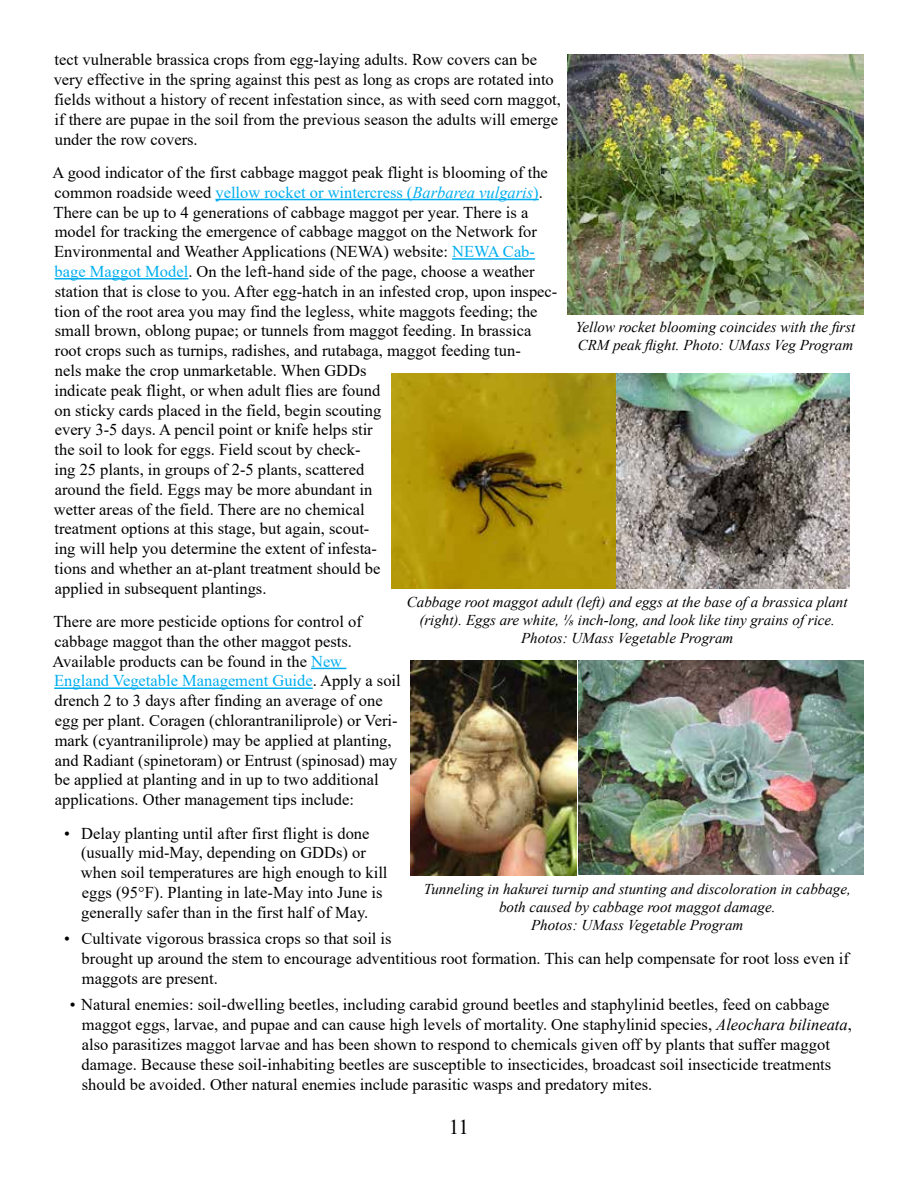
<style>
.page{position:relative;width:918px;height:1188px;background:#fff}
.page>*{position:absolute;margin:0;border:0;box-sizing:border-box;transform-origin:0 0}
.t1{font:21px "Times New Roman";color:#000}
.t2{font:16.5px/19.8px "Times New Roman";color:#000}
.t3{font:italic 15px/18px "Times New Roman";color:#000;text-align:center}
.s1{color:#00aeef}
.s2{font-style:italic;color:#00aeef}
.s3{font-style:italic}
</style>
<div class="page">
<hr style="left:215px;top:199px;width:324px;height:1px;background:#00aeef">
<hr style="left:452px;top:258px;width:83px;height:2px;background:#00aeef">
<hr style="left:55px;top:278px;width:133px;height:1px;background:#00aeef">
<hr style="left:311px;top:668px;width:35px;height:1px;background:#00aeef">
<hr style="left:54px;top:687px;width:259px;height:2px;background:#00aeef">
<img style="left:568px;top:54px;width:296px;height:260px">
<img style="left:391px;top:374px;width:458px;height:215px">
<img style="left:579px;top:661px;width:285px;height:214px">
<img style="left:411px;top:661px;width:165px;height:215px">
<p class="t2" style="left:54px;top:49px;width:509px">tect vulnerable brassica crops from egg-laying adults. Row covers can be very effective in the spring against this pest as long as crops are rotated into fields without a history of recent infestation since, as with seed corn maggot, if there are pupae in the soil from the previous season the adults will emerge under the row covers.</p>
<p class="t2" style="left:53px;top:162px;width:506px">A good indicator of the first cabbage maggot peak flight is blooming of the common roadside weed <span class="s1">yellow rocket or wintercress (</span><span class="s2">Barbarea vulgaris</span><span class="s1">)</span>.<br>There can be up to 4 generations of cabbage maggot per year. There is a model for tracking the emergence of cabbage maggot on the Network for Environmental and Weather Applications (NEWA) website: <span class="s1">NEWA Cab&shy;bage Maggot Model</span>. On the left-hand side of the page, choose a weather station that is close to you. After egg-hatch in an infested crop, upon inspec&shy;tion of the root area you may find the legless, white maggots feeding; the small brown, oblong pupae; or tunnels from maggot feeding. In brassica root crops such as turnips, radishes, and rutabaga, maggot feeding tun-<br>nels make the crop unmarketable. When GDDs<br>indicate peak flight, or when adult flies are found<br>on sticky cards placed in the field, begin scouting<br>every 3-5 days. A pencil point or knife helps stir<br>the soil to look for eggs. Field scout by check-<br>ing 25 plants, in groups of 2-5 plants, scattered<br>around the field. Eggs may be more abundant in<br>wetter areas of the field. There are no chemical<br>treatment options at this stage, but again, scout-<br>ing will help you determine the extent of infesta-<br>tions and whether an at-plant treatment should be<br>applied in subsequent plantings.</p>
<p class="t2" style="left:53px;top:611px;width:350px">There are more pesticide options for control of cabbage maggot than the other maggot pests.<br>Available products can be found in the <span class="s1">New England Vegetable Management Guide</span>. Apply a soil drench 2 to 3 days after finding an average of one egg per plant. Coragen (chlorantraniliprole) or Veri&shy;mark (cyantraniliprole) may be applied at planting, and Radiant (spinetoram) or Entrust (spinosad) may be applied at planting and in up to two additional applications. Other management tips include:</p>
<p class="t2" style="left:81px;top:823px;width:308px;text-indent:-17px">• Delay planting until after first flight is done (usually mid-May, depending on GDDs) or when soil temperatures are high enough to kill eggs (95°F). Planting in late-May into June is generally safer than in the first half of May.</p>
<p class="t2" style="left:82px;top:928px;width:769px;text-indent:-17px">• Cultivate vigorous brassica crops so that soil is<br>brought up around the stem to encourage adventitious root formation. This can help compensate for root loss even if maggots are present.</p>
<p class="t2" style="left:82px;top:994px;width:772px;text-indent:-12px">• Natural enemies: soil-dwelling beetles, including carabid ground beetles and staphylinid beetles, feed on cabbage maggot eggs, larvae, and pupae and can cause high levels of mortality. One staphylinid species, <span class="s3">Aleochara bilineata</span>, also parasitizes maggot larvae and has been shown to respond to chemicals given off by plants that suffer maggot damage. Because these soil-inhabiting beetles are susceptible to insecticides, broadcast soil insecticide treatments should be avoided. Other natural enemies include parasitic wasps and predatory mites.</p>
<p class="t3" style="left:576px;top:318px;width:281px;text-align:left">Yellow rocket blooming coincides with the first<br>CRM peak flight. Photo: UMass Veg Program</p>
<p class="t3" style="left:407px;top:593px;width:442px">Cabbage root maggot adult (left) and eggs at the base of a brassica plant (right). Eggs are white, ⅛ inch-long, and look like tiny grains of rice.<br>Photos: UMass Vegetable Program</p>
<p class="t3" style="left:424px;top:879px;width:428px">Tunneling in hakurei turnip and stunting and discoloration in cabbage, both caused by cabbage root maggot damage.<br>Photos: UMass Vegetable Program</p>
<p class="t1" style="left:449px;top:1112px;width:22px">11</p>
</div>
